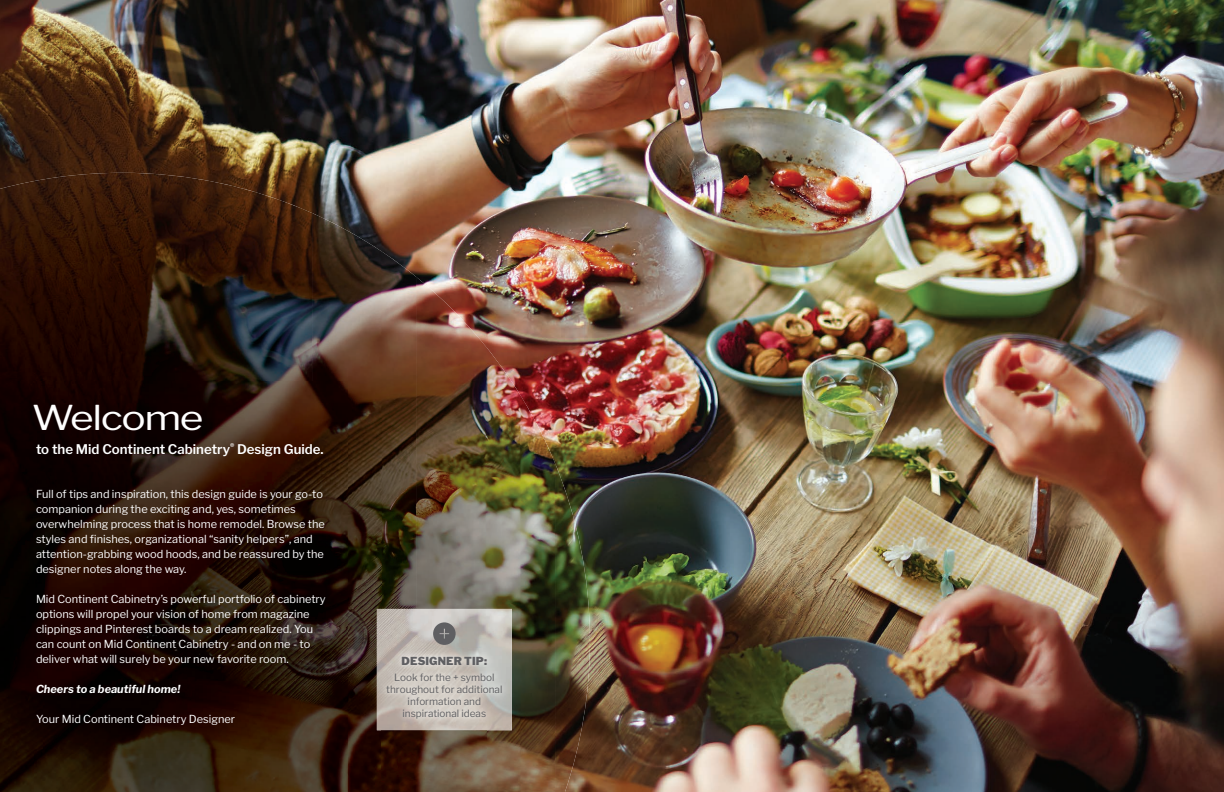
<style>
.page{position:relative;width:1224px;height:792px;background:#fff}
.page>*{position:absolute;margin:0;border:0;box-sizing:border-box;transform-origin:0 0}
.t1{font:34px "Libre Franklin";letter-spacing:-.035em;color:#fff;scale:1.2 1}
.t2{font:600 13.2px "Libre Franklin";color:#fff}
.t3{font:11px/15px "Libre Franklin";color:#fff}
.t4{font:italic 700 11px "Libre Franklin";color:#fff}
.t5{font:900 11px "Libre Franklin";letter-spacing:.01em;color:#5f5f62}
.t6{font:10px/12px "Libre Franklin";color:#5f5f62;text-align:center}
</style>
<div class="page">
<img style="left:0;top:0;width:1224px;height:792px">
<img style="left:0;top:173px;width:313px;height:240px">
<img style="left:312px;top:213px;width:70px;height:200px">
<img style="left:381px;top:251px;width:36px;height:358px">
<img style="left:416px;top:277px;width:70px;height:332px">
<img style="left:486px;top:346px;width:35px;height:446px">
<img style="left:521px;top:395px;width:35px;height:397px">
<img style="left:347px;top:413px;width:35px;height:379px">
<img style="left:0;top:413px;width:34px;height:379px">
<img style="left:555px;top:463px;width:35px;height:329px">
<img style="left:381px;top:730px;width:105px;height:62px">
<img style="left:34px;top:748px;width:313px;height:44px">
<img style="left:11px;top:381px;width:337px;height:367px">
<img style="left:377px;top:609px;width:135px;height:121px">
<img style="left:379px;top:648px;width:131px;height:77px">
<svg style="left:433px;top:622px;width:23px;height:23px"></svg>
<h1 class="t1" style="left:32px;top:391px;width:145px">Welcome</h1>
<p class="t2" style="left:36px;top:439px;width:289px">to the Mid Continent Cabinetry<sup>®</sup> Design Guide.</p>
<p class="t3" style="left:36px;top:485px;width:290px">Full of tips and inspiration, this design guide is your go-to companion during the exciting and, yes, sometimes overwhelming process that is home remodel. Browse the styles and finishes, organizational “sanity helpers”, and attention-grabbing wood hoods, and be reassured by the designer notes along the way.</p>
<p class="t3" style="left:36px;top:591px;width:291px">Mid Continent Cabinetry’s powerful portfolio of cabinetry options will propel your vision of home from magazine clippings and Pinterest boards to a dream realized. You can count on Mid Continent Cabinetry - and on me - to deliver what will surely be your new favorite room.</p>
<p class="t4" style="left:36px;top:681px;width:146px">Cheers to a beautiful home!</p>
<p class="t3" style="left:36px;top:711px;width:201px">Your Mid Continent Cabinetry Designer</p>
<p class="t5" style="left:402px;top:652px;width:87px">DESIGNER TIP:</p>
<p class="t6" style="left:386px;top:670px;width:118px">Look for the + symbol throughout for additional information and inspirational ideas</p>
</div>
